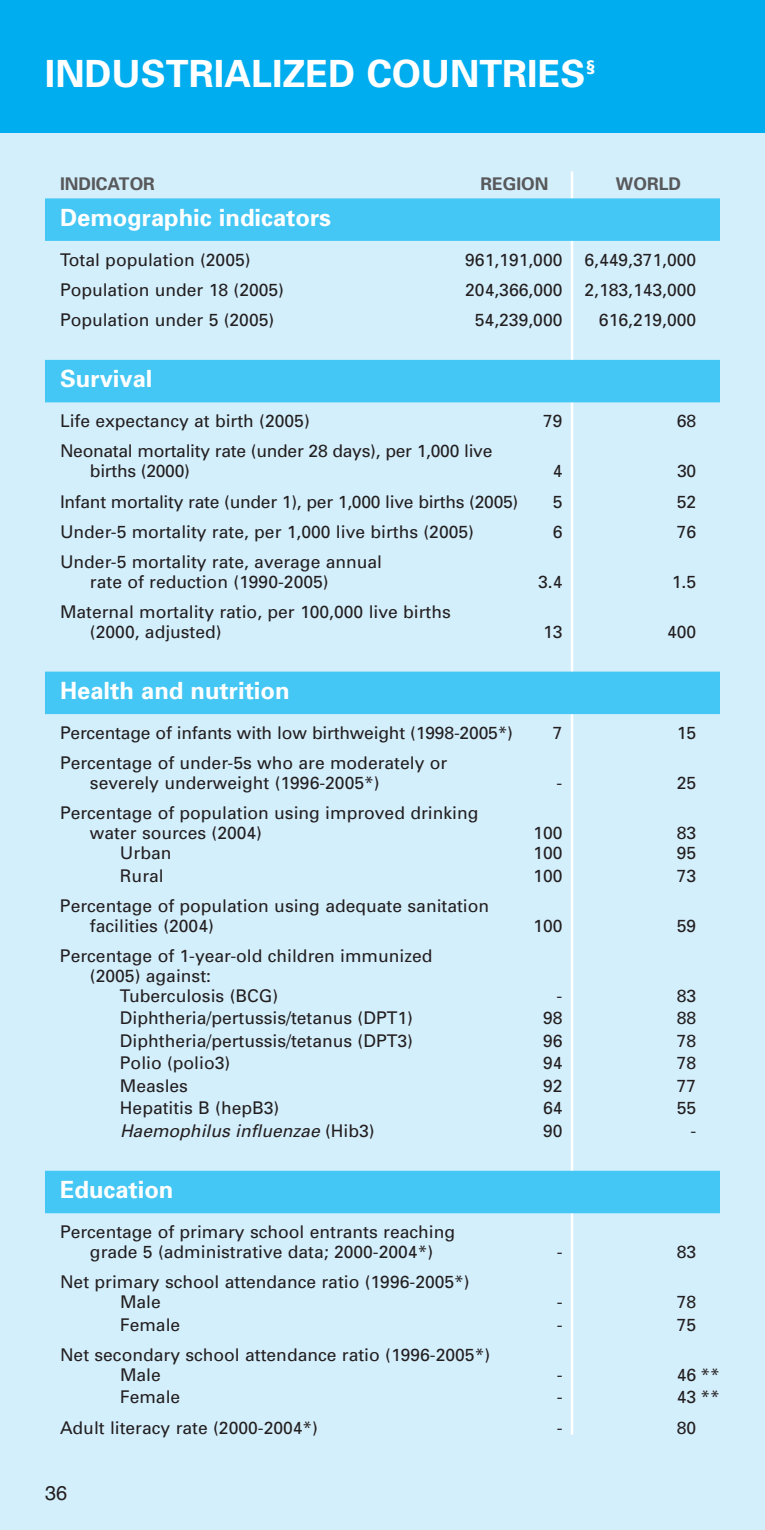
<style>
.page{position:relative;width:765px;height:1530px;background:#d4effc}
.page>*{position:absolute;margin:0;border:0;box-sizing:border-box;transform-origin:0 0}
.t1{font:700 37.5px "Univers";color:#fff}
.t2{font:700 23.75px "Univers";color:#fff}
.t3{font:20px "Helvetica";color:#231f20}
.t4{font:17.5px/20px "Univers";color:#231f20}
.t5{font:italic 17.5px "Univers";color:#231f20}
.t6{font:700 17.5px "Univers";color:#58595b}
.s1{font-style:normal}
</style>
<div class="page">
<div style="left:0;top:0;width:765px;height:132px;background:#00adef"></div>
<hr style="left:571px;top:171px;width:2px;height:1264px;background:#fff">
<div style="left:45px;top:198px;width:675px;height:43px;background:#44c7f4"></div>
<div style="left:45px;top:360px;width:675px;height:42px;background:#44c7f4"></div>
<div style="left:45px;top:672px;width:675px;height:42px;background:#44c7f4"></div>
<div style="left:45px;top:1171px;width:675px;height:42px;background:#44c7f4"></div>
<h1 class="t1" style="left:45px;top:60px;width:553px">INDUSTRIALIZED COUNTRIES<sup>§</sup></h1>
<p class="t6" style="left:60px;top:177px;width:96px">INDICATOR</p>
<p class="t6" style="left:480px;top:177px;width:70px">REGION</p>
<p class="t6" style="left:616px;top:177px;width:67px">WORLD</p>
<h2 class="t2" style="left:60px;top:209px;width:273px">Demographic indicators</h2>
<p class="t4" style="left:60px;top:251px;width:192px">Total population (2005)</p>
<p class="t4" style="left:465px;top:251px;width:99px">961,191,000</p>
<p class="t4" style="left:584px;top:251px;width:113px">6,449,371,000</p>
<p class="t4" style="left:60px;top:281px;width:226px">Population under 18 (2005)</p>
<p class="t4" style="left:465px;top:281px;width:99px">204,366,000</p>
<p class="t4" style="left:584px;top:281px;width:113px">2,183,143,000</p>
<p class="t4" style="left:60px;top:311px;width:216px">Population under 5 (2005)</p>
<p class="t4" style="left:475px;top:311px;width:89px">54,239,000</p>
<p class="t4" style="left:599px;top:311px;width:99px">616,219,000</p>
<h2 class="t2" style="left:60px;top:370px;width:94px">Survival</h2>
<p class="t4" style="left:60px;top:413px;width:251px">Life expectancy at birth (2005)</p>
<p class="t4" style="left:543px;top:413px;width:21px">79</p>
<p class="t4" style="left:677px;top:413px;width:21px">68</p>
<p class="t4" style="left:90px;top:443px;width:404px;text-indent:-30px">Neonatal mortality rate (under 28 days), per 1,000 live births (2000)</p>
<p class="t4" style="left:553px;top:463px;width:11px">4</p>
<p class="t4" style="left:677px;top:463px;width:21px">30</p>
<p class="t4" style="left:60px;top:493px;width:460px">Infant mortality rate (under 1), per 1,000 live births (2005)</p>
<p class="t4" style="left:553px;top:493px;width:11px">5</p>
<p class="t4" style="left:677px;top:493px;width:21px">52</p>
<p class="t4" style="left:60px;top:523px;width:416px">Under-5 mortality rate, per 1,000 live births (2005)</p>
<p class="t4" style="left:553px;top:523px;width:11px">6</p>
<p class="t4" style="left:677px;top:523px;width:21px">76</p>
<p class="t4" style="left:90px;top:553px;width:294px;text-indent:-30px">Under-5 mortality rate, average annual rate of reduction (1990-2005)</p>
<p class="t4" style="left:538px;top:573px;width:26px">3.4</p>
<p class="t4" style="left:672px;top:573px;width:26px">1.5</p>
<p class="t4" style="left:90px;top:603px;width:362px;text-indent:-30px">Maternal mortality ratio, per 100,000 live births (2000, adjusted)</p>
<p class="t4" style="left:543px;top:623px;width:21px">13</p>
<p class="t4" style="left:667px;top:623px;width:31px">400</p>
<h2 class="t2" style="left:60px;top:682px;width:231px">Health and nutrition</h2>
<p class="t4" style="left:60px;top:724px;width:455px">Percentage of infants with low birthweight (1998-2005*)</p>
<p class="t4" style="left:553px;top:724px;width:11px">7</p>
<p class="t4" style="left:677px;top:724px;width:21px">15</p>
<p class="t4" style="left:90px;top:755px;width:359px;text-indent:-30px">Percentage of under-5s who are moderately or severely underweight (1996-2005*)</p>
<p class="t4" style="left:557px;top:775px;width:7px">-</p>
<p class="t4" style="left:677px;top:775px;width:21px">25</p>
<p class="t4" style="left:90px;top:805px;width:390px;text-indent:-30px">Percentage of population using improved drinking water sources (2004)</p>
<p class="t4" style="left:533px;top:825px;width:31px">100</p>
<p class="t4" style="left:677px;top:825px;width:21px">83</p>
<p class="t4" style="left:120px;top:845px;width:53px">Urban</p>
<p class="t4" style="left:533px;top:845px;width:31px">100</p>
<p class="t4" style="left:677px;top:845px;width:21px">95</p>
<p class="t4" style="left:120px;top:867px;width:45px">Rural</p>
<p class="t4" style="left:533px;top:867px;width:31px">100</p>
<p class="t4" style="left:677px;top:867px;width:21px">73</p>
<p class="t4" style="left:90px;top:897px;width:401px;text-indent:-30px">Percentage of population using adequate sanitation facilities (2004)</p>
<p class="t4" style="left:533px;top:917px;width:31px">100</p>
<p class="t4" style="left:677px;top:917px;width:21px">59</p>
<p class="t4" style="left:60px;top:947px;width:374px">Percentage of 1-year-old children immunized</p>
<p class="t4" style="left:90px;top:967px;width:123px">(2005) against:</p>
<p class="t4" style="left:120px;top:987px;width:160px">Tuberculosis (BCG)</p>
<p class="t4" style="left:557px;top:987px;width:7px">-</p>
<p class="t4" style="left:677px;top:987px;width:21px">83</p>
<p class="t4" style="left:120px;top:1010px;width:295px">Diphtheria/pertussis/tetanus (DPT1)</p>
<p class="t4" style="left:543px;top:1010px;width:21px">98</p>
<p class="t4" style="left:677px;top:1010px;width:21px">88</p>
<p class="t4" style="left:120px;top:1032px;width:295px">Diphtheria/pertussis/tetanus (DPT3)</p>
<p class="t4" style="left:543px;top:1032px;width:21px">96</p>
<p class="t4" style="left:677px;top:1032px;width:21px">78</p>
<p class="t4" style="left:120px;top:1055px;width:112px">Polio (polio3)</p>
<p class="t4" style="left:543px;top:1055px;width:21px">94</p>
<p class="t4" style="left:677px;top:1055px;width:21px">78</p>
<p class="t4" style="left:120px;top:1077px;width:70px">Measles</p>
<p class="t4" style="left:543px;top:1077px;width:21px">92</p>
<p class="t4" style="left:677px;top:1077px;width:21px">77</p>
<p class="t4" style="left:120px;top:1100px;width:161px">Hepatitis B (hepB3)</p>
<p class="t4" style="left:543px;top:1100px;width:21px">64</p>
<p class="t4" style="left:677px;top:1100px;width:21px">55</p>
<p class="t5" style="left:120px;top:1124px;width:256px">Haemophilus influenzae <span class="s1">( H i b 3 )</span></p>
<p class="t4" style="left:543px;top:1122px;width:21px">90</p>
<p class="t4" style="left:690px;top:1122px;width:7px">-</p>
<h2 class="t2" style="left:60px;top:1181px;width:115px">Education</h2>
<p class="t4" style="left:60px;top:1224px;width:397px;text-align:center">Percentage of primary school entrants reaching grade 5 (administrative data; 2000-2004*)</p>
<p class="t4" style="left:120px;top:1274px;width:351px;text-indent:-60px">Net primary school attendance ratio (1996-2005*)<br>Male</p>
<p class="t4" style="left:557px;top:1244px;width:7px">-</p>
<p class="t4" style="left:677px;top:1244px;width:21px">83</p>
<p class="t4" style="left:557px;top:1294px;width:7px">-</p>
<p class="t4" style="left:677px;top:1294px;width:21px">78</p>
<p class="t4" style="left:120px;top:1316px;width:62px">Female</p>
<p class="t4" style="left:557px;top:1316px;width:7px">-</p>
<p class="t4" style="left:677px;top:1316px;width:21px">75</p>
<p class="t4" style="left:120px;top:1346px;width:372px;text-indent:-60px">Net secondary school attendance ratio (1996-2005*)<br>Male</p>
<p class="t4" style="left:557px;top:1366px;width:7px">-</p>
<p class="t4" style="left:677px;top:1366px;width:45px">46 **</p>
<p class="t4" style="left:120px;top:1389px;width:62px">Female</p>
<p class="t4" style="left:557px;top:1389px;width:7px">-</p>
<p class="t4" style="left:677px;top:1389px;width:45px">43 **</p>
<p class="t4" style="left:60px;top:1419px;width:260px">Adult literacy rate (2000-2004*)</p>
<p class="t4" style="left:557px;top:1419px;width:7px">-</p>
<p class="t4" style="left:677px;top:1419px;width:21px">80</p>
<p class="t3" style="left:45px;top:1486px;width:24px">36</p>
</div>
